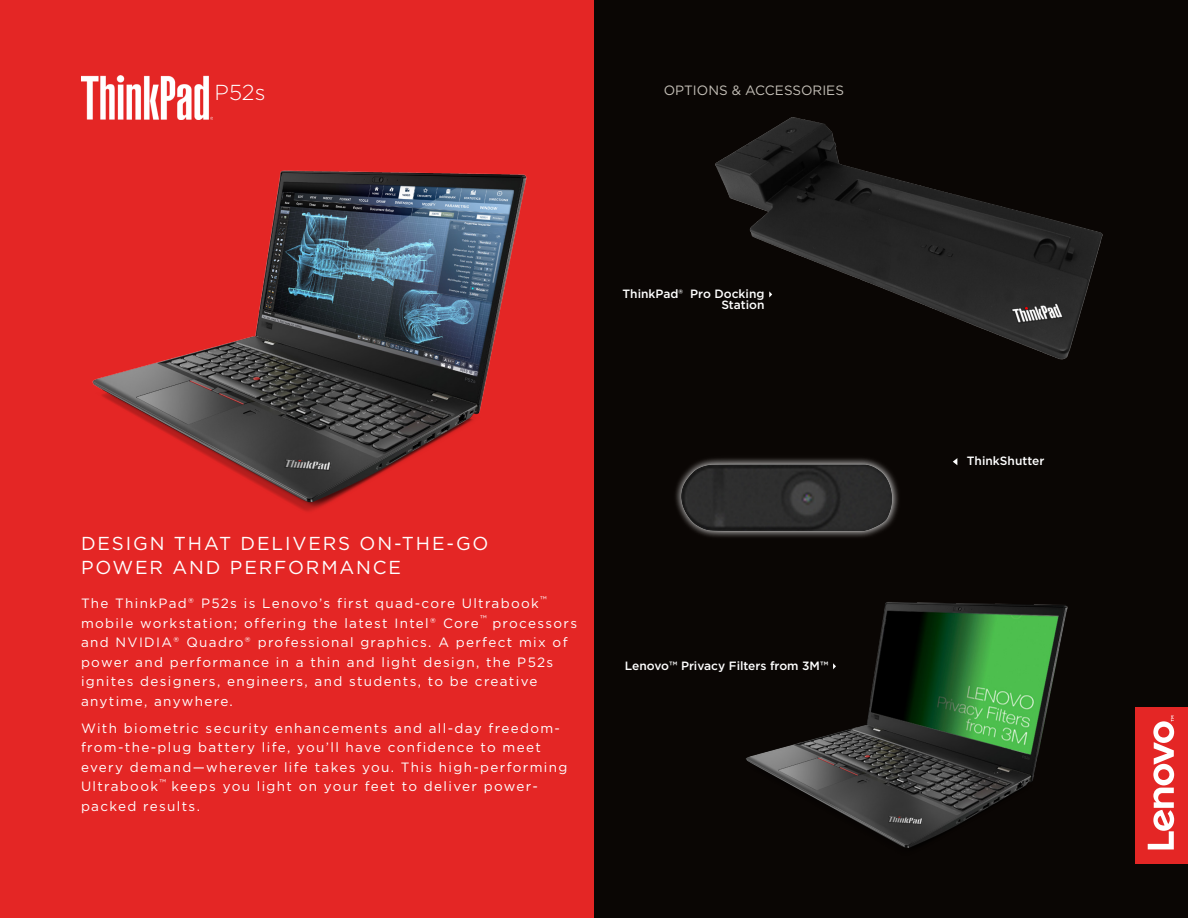
<style>
.page{position:relative;width:1188px;height:918px;background:#fff}
.page>*{position:absolute;margin:0;border:0;box-sizing:border-box;transform-origin:0 0}
.t1{font:300 21.6px "Gotham";color:#fff}
.t2{font:18.75px "Gotham";letter-spacing:.1em;color:#fff}
.t3{font:13.5px/19.5px "Gotham";letter-spacing:.1em;color:#fff}
.t4{font:13.5px "Gotham";color:#c4bfb7}
.t5{font:500 12px/10.5px "Gotham";color:#fff;text-align:right}
.s1{font-size:14.25px}
</style>
<div class="page">
<div style="left:592px;top:0;width:596px;height:918px;background:#0a0604"></div>
<div style="left:0;top:0;width:594px;height:918px;background:#e42625"></div>
<img style="left:92px;top:170px;width:435px;height:342px">
<img style="left:715px;top:117px;width:388px;height:243px">
<div style="left:1136px;top:707px;width:52px;height:157px;background:#e42625"></div>
<svg style="left:1148px;top:716px;width:26px;height:133px"></svg>
<img style="left:81px;top:75px;width:131px;height:45px">
<img style="left:746px;top:602px;width:322px;height:246px">
<svg style="left:953px;top:458px;width:4px;height:7px"></svg>
<svg style="left:769px;top:291px;width:3px;height:6px"></svg>
<svg style="left:833px;top:663px;width:3px;height:6px"></svg>
<img style="left:675px;top:458px;width:224px;height:79px">
<p class="t1" style="left:215px;top:79px;width:52px">P52s</p>
<p class="t4" style="left:664px;top:82px;width:182px">OPTIONS &amp; ACCESSORIES</p>
<p class="t5" style="left:623px;top:288px;width:143px">ThinkPad® Pro Docking<br>Station</p>
<p class="t2" style="left:81px;top:531px;width:409px">DESIGN THAT DELIVERS ON-THE-GO</p>
<p class="t2" style="left:81px;top:555px;width:322px">POWER AND PERFORMANCE</p>
<p class="t3" style="left:81px;top:593px;width:498px">The ThinkPad<span class="s1">®</span> P52s is Lenovo’s first quad-core Ultrabook<sup>™ </sup>mobile workstation; offering the latest Intel<span class="s1">®</span> Core<sup>™</sup> processors and NVIDIA<span class="s1">®</span> Quadro<span class="s1">®</span> professional graphics. A perfect mix of power and performance in a thin and light design, the P52s ignites designers, engineers, and students, to be creative anytime, anywhere.</p>
<p class="t3" style="left:81px;top:718px;width:488px">With biometric security enhancements and all-day freedom&shy;from-the-plug battery life, you’ll have confidence to meet every demand—wherever life takes you. This high-performing Ultrabook<sup>™</sup> keeps you light on your feet to deliver power&shy;packed results.</p>
<p class="t5" style="left:625px;top:660px;width:205px">Lenovo™ Privacy Filters from 3M™</p>
<p class="t5" style="left:967px;top:455px;width:79px">ThinkShutter</p>
</div>
